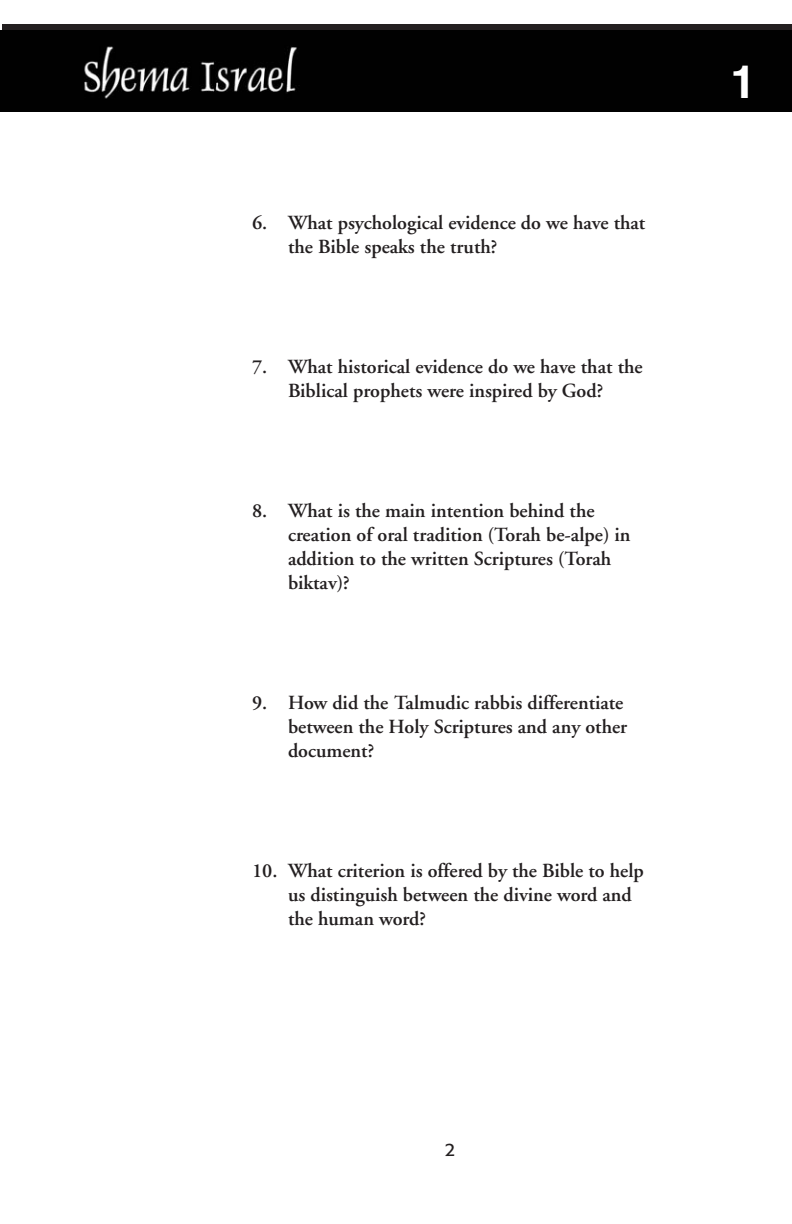
<style>
.page{position:relative;width:792px;height:1224px;background:#fff}
.page>*{position:absolute;margin:0;border:0;box-sizing:border-box;transform-origin:0 0}
.t1{font:700 46px "Helvetica";color:#fff}
.t2{font:600 20px/24px "Adobe Garamond";color:#231f20}
.t3{font:18px "Formata";color:#231f20}
</style>
<div class="page">
<div style="left:3px;top:24px;width:789px;height:87px;background:#231f20"></div>
<div style="left:0;top:30px;width:792px;height:81px;background:#010101"></div>
<p class="t2" style="left:288px;top:211px;width:359px;text-indent:-36px">6. What psychological evidence do we have that the Bible speaks the truth?</p>
<p class="t2" style="left:252px;top:355px;width:392px;text-align:center">7. What historical evidence do we have that the<br>Biblical prophets were inspired by God?</p>
<p class="t2" style="left:288px;top:499px;width:344px;text-indent:-36px">8. What is the main intention behind the creation of oral tradition (Torah be-alpe) in addition to the written Scriptures (Torah biktav)?</p>
<p class="t2" style="left:288px;top:691px;width:341px;text-indent:-36px">9. How did the Talmudic rabbis differentiate between the Holy Scriptures and any other document?</p>
<p class="t2" style="left:288px;top:859px;width:357px;text-indent:-36px">10. What criterion is offered by the Bible to help us distinguish between the divine word and the human word?</p>
<p class="t3" style="left:445px;top:1139px;width:12px">2</p>
<h1 class="t1" style="left:730px;top:50px;width:27px">1</h1>
</div>
